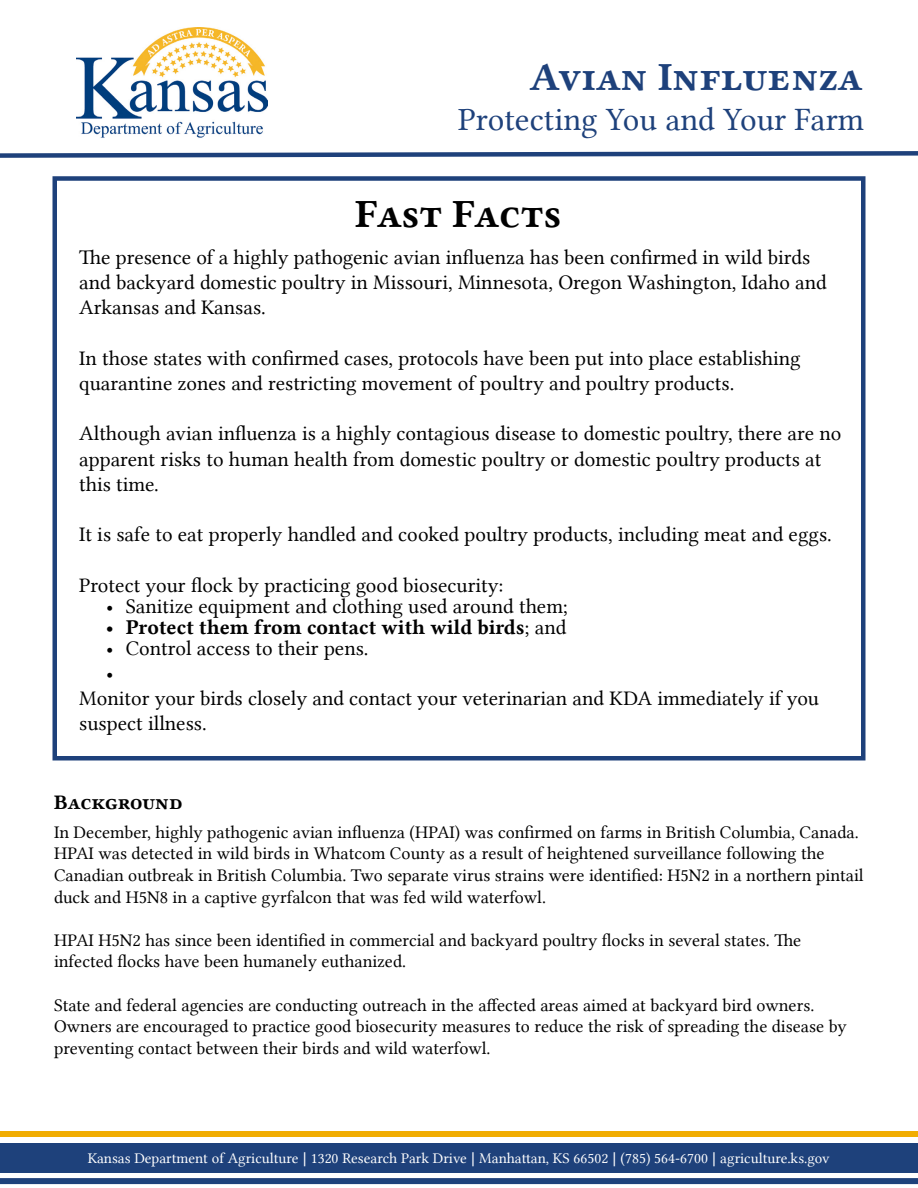
<style>
.page{position:relative;width:918px;height:1188px;background:#fff}
.page>*{position:absolute;margin:0;border:0;box-sizing:border-box;transform-origin:0 0}
.t1{font:40.5px "Lin Libertine Capitals B";color:#1e417b}
.t2{font:40.5px "Lin Libertine Capitals B";color:#000}
.t3{font:33px "Lin Libertine";color:#1e417b}
.t4{font:21px/25.2px "Lin Libertine";color:#000}
.t5{font:21px "Lin Libertine B";color:#000}
.t6{font:21px "Lin Libertine Capitals B";color:#000}
.t7{font:18px/21.6px "Lin Libertine";color:#000}
.t8{font:15px "Lin Libertine";color:#fff}
.s1{font-family:"Lin Libertine"}
.s2{font-family:"Arial"}
</style>
<div class="page">
<div style="left:52px;top:176px;width:814px;height:584px;border:4px solid #1e417b"></div>
<div style="left:0;top:1143px;width:918px;height:30px;background:#1e417b"></div>
<div style="left:0;top:1131px;width:918px;height:6px;background:#f1ad02"></div>
<div style="left:0;top:1178px;width:918px;height:6px;background:#1e417b"></div>
<img style="left:76px;top:27px;width:191px;height:111px">
<svg style="left:0;top:151px;width:918px;height:7px"></svg>
<h1 class="t1" style="left:530px;top:49px;width:334px">Avian Influenza</h1>
<h2 class="t3" style="left:458px;top:101px;width:407px">Protecting You and Your Farm</h2>
<h1 class="t2" style="left:355px;top:186px;width:207px">Fast Facts</h1>
<p class="t4" style="left:79px;top:245px;width:749px">The presence of a highly pathogenic avian influenza has been confirmed in wild birds and backyard domestic poultry in Missouri, Minnesota, Oregon Washington, Idaho and<br>Arkansas and Kansas.</p>
<p class="t4" style="left:79px;top:345px;width:723px">In those states with confirmed cases, protocols have been put into place establishing quarantine zones and restricting movement of poultry and poultry products.</p>
<p class="t4" style="left:79px;top:421px;width:764px">Although avian influenza is a highly contagious disease to domestic poultry, there are no apparent risks to human health from domestic poultry or domestic poultry products at this time.</p>
<p class="t4" style="left:79px;top:522px;width:754px">It is safe to eat properly handled and cooked poultry products, including meat and eggs.</p>
<p class="t4" style="left:79px;top:572px;width:426px">Protect your flock by practicing good biosecurity:</p>
<p class="t4" style="left:106px;top:593px;width:463px">• Sanitize equipment and clothing used around them;</p>
<p class="t5" style="left:106px;top:612px;width:462px">• Protect them from contact with wild birds<span class="s1">; and</span></p>
<p class="t4" style="left:106px;top:635px;width:264px">• Control access to their pens.</p>
<p class="t4" style="left:106px;top:660px;width:9px">•</p>
<p class="t4" style="left:79px;top:686px;width:741px">Monitor your birds closely and contact your veterinarian and KDA immediately if you</p>
<p class="t4" style="left:79px;top:711px;width:129px">suspect illness.</p>
<p class="t6" style="left:54px;top:788px;width:130px">Background</p>
<p class="t7" style="left:54px;top:821px;width:811px">In December, highly pathogenic avian influenza (HPAI) was confirmed on farms in British Columbia, Canada.<br>HPAI was detected in wild birds in Whatcom County as a result of heightened surveillance following the Canadian outbreak in British Columbia. Two separate virus strains were identified: H5N2 in a northern pintail duck and H5N8 in a captive gyrfalcon that was fed wild waterfowl.</p>
<p class="t7" style="left:54px;top:929px;width:749px">HPAI H5N2 has since been identified in commercial and backyard poultry flocks in several states. The infected flocks have been humanely euthanized.</p>
<p class="t7" style="left:54px;top:994px;width:794px">State and federal agencies are conducting outreach in the affected areas aimed at backyard bird owners.<br>Owners are encouraged to practice good biosecurity measures to reduce the risk of spreading the disease by preventing contact between their birds and wild waterfowl.</p>
<p class="t8" style="left:88px;top:1150px;width:743px">Kansas Department of Agriculture <span class="s2">|</span> 1320 Research Park Drive <span class="s2">|</span> Manhattan, KS 66502 <span class="s2">|</span> (785) 564-6700 <span class="s2">|</span> agriculture.ks.gov</p>
</div>
